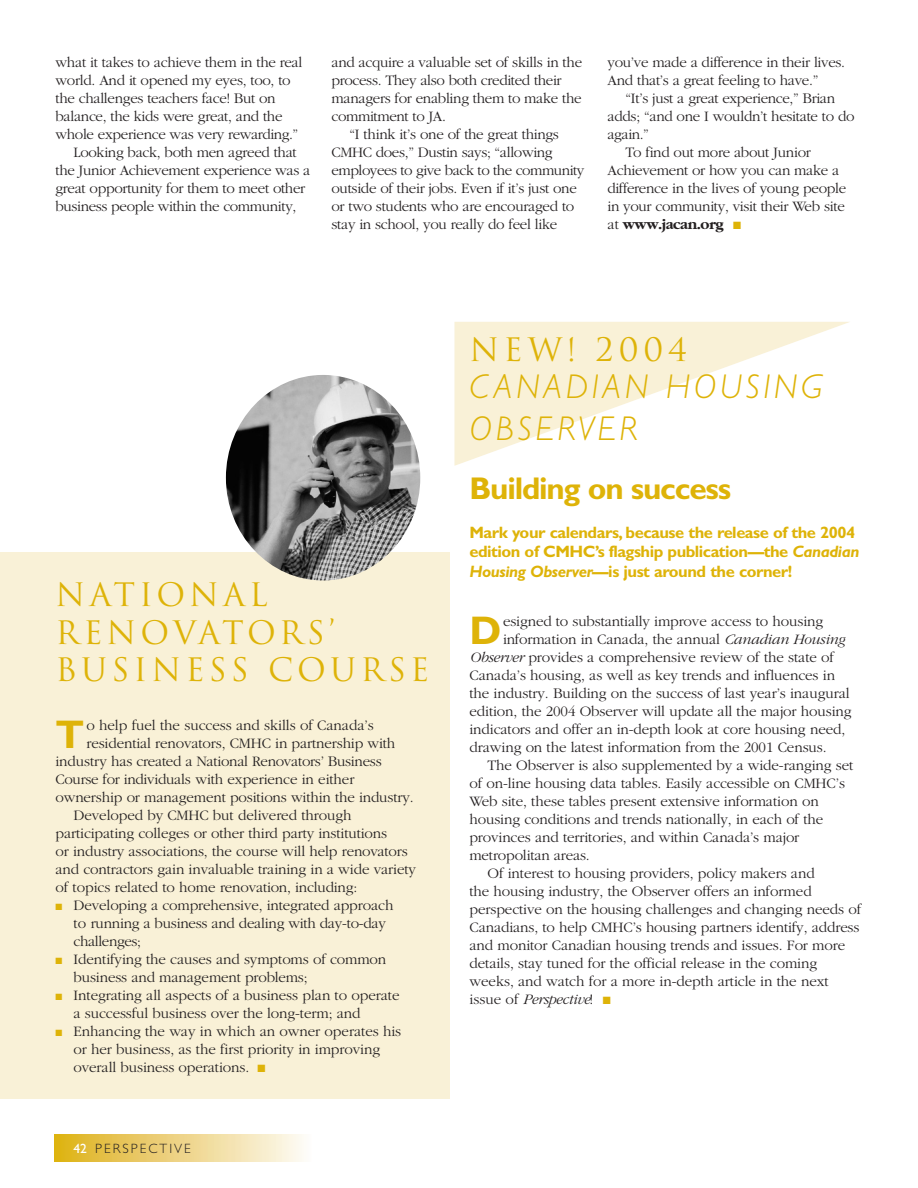
<style>
.page{position:relative;width:918px;height:1188px;background:#fff}
.page>*{position:absolute;margin:0;border:0;box-sizing:border-box;transform-origin:0 0}
.t1{font:700 40.05px "Gill Sans";color:#deb308}
.t2{font:italic 300 34.5px/41.4px "Gill Sans";letter-spacing:.105em;color:#deb308}
.t3{font:31.5px/37.8px "Trajan";letter-spacing:.13em;color:#deb308}
.t4{font:700 31.5px "Gill Sans";letter-spacing:-.04em;color:#deb308}
.t5{font:700 16.5px/19.5px "Gill Sans";letter-spacing:-.03em;color:#deb308}
.t6{font:300 15px/18px "Garamond";letter-spacing:-.005em;color:#231f20}
.t7{font:300 15px "Garamond";letter-spacing:-.025em;color:#231f20}
.t8{font:300 15px "Garamond";letter-spacing:-.03em;color:#231f20}
.t9{font:italic 300 15px "Garamond";letter-spacing:-.015em;color:#231f20}
.t10{font:700 15px "Garamond";letter-spacing:-.035em;color:#231f20}
.t11{font:300 13.5px "Gill Sans";letter-spacing:.15em;color:#231f20}
.s1{font-weight:300}
.s2{color:#deb308}
.s3{font-weight:400;color:#fff}
.s4{font-style:italic}
.s5{font-style:normal}
</style>
<div class="page">
<svg style="left:454px;top:322px;width:395px;height:144px"></svg>
<div style="left:0;top:552px;width:450px;height:547px;background:#f9f1d7"></div>
<svg style="left:54px;top:1135px;width:249px;height:27px"></svg>
<img style="left:226px;top:375px;width:194px;height:206px;border-radius:50%">
<p class="t6" style="left:56px;top:54px;width:248px">what it takes to achieve them in the real</p>
<p class="t6" style="left:56px;top:72px;width:237px">world. And it opened my eyes, too, to</p>
<p class="t6" style="left:56px;top:90px;width:222px">the challenges teachers face! But on</p>
<p class="t6" style="left:56px;top:108px;width:229px">balance, the kids were great, and the</p>
<p class="t6" style="left:56px;top:126px;width:244px">whole experience was very rewarding.”</p>
<p class="t6" style="left:74px;top:144px;width:225px">Looking back, both men agreed that</p>
<p class="t6" style="left:55px;top:162px;width:256px">the Junior Achievement experience was a</p>
<p class="t6" style="left:55px;top:180px;width:251px">great opportunity for them to meet other</p>
<p class="t7" style="left:55px;top:200px;width:242px">business people within the community,</p>
<p class="t6" style="left:332px;top:54px;width:252px">and acquire a valuable set of skills in the</p>
<p class="t7" style="left:332px;top:74px;width:232px">process. They also both credited their</p>
<p class="t6" style="left:332px;top:90px;width:252px">managers for enabling them to make the</p>
<p class="t7" style="left:332px;top:110px;width:116px">commitment to JA.</p>
<p class="t6" style="left:350px;top:126px;width:211px">“I think it’s one of the great things</p>
<p class="t7" style="left:332px;top:146px;width:223px">CMHC does,” Dustin says; “allowing</p>
<p class="t8" style="left:332px;top:164px;width:254px">employees to give back to the community</p>
<p class="t6" style="left:332px;top:180px;width:247px">outside of their jobs. Even if it’s just one</p>
<p class="t6" style="left:332px;top:198px;width:244px">or two students who are encouraged to</p>
<p class="t6" style="left:332px;top:216px;width:227px">stay in school, you really do feel like</p>
<p class="t6" style="left:608px;top:54px;width:239px">you’ve made a difference in their lives.<br>And that’s a great feeling to have.”</p>
<p class="t7" style="left:626px;top:92px;width:211px">“It’s just a great experience,” Brian</p>
<p class="t6" style="left:608px;top:108px;width:249px">adds; “and one I wouldn’t hesitate to do</p>
<p class="t6" style="left:608px;top:126px;width:43px">again.”</p>
<p class="t6" style="left:626px;top:144px;width:187px">To find out more about Junior</p>
<p class="t6" style="left:608px;top:162px;width:234px">Achievement or how you can make a</p>
<p class="t6" style="left:608px;top:180px;width:240px">difference in the lives of young people</p>
<p class="t6" style="left:608px;top:198px;width:239px">in your community, visit their Web site</p>
<p class="t10" style="left:607px;top:218px;width:135px"><span class="s1">at</span> www.jacan.org <span class="s2">■</span></p>
<h3 class="t3" style="left:470px;top:331px;width:220px">NEW! 2004</h3>
<h2 class="t2" style="left:470px;top:369px;width:355px">CANADIAN HOUSING<br>OBSERVER</h2>
<h3 class="t3" style="left:56px;top:576px;width:375px">NATIONAL<br>RENOVATORS’<br>BUSINESS COURSE</h3>
<h1 class="t1" style="left:56px;top:721px;width:30px">T</h1>
<p class="t6" style="left:86px;top:717px;width:289px">o help fuel the success and skills of Canada’s</p>
<p class="t6" style="left:86px;top:735px;width:310px">residential renovators, CMHC in partnership with</p>
<p class="t6" style="left:56px;top:753px;width:328px">industry has created a National Renovators’ Business</p>
<p class="t6" style="left:56px;top:771px;width:300px">Course for individuals with experience in either</p>
<p class="t6" style="left:56px;top:789px;width:360px">ownership or management positions within the industry.</p>
<p class="t6" style="left:74px;top:807px;width:280px">Developed by CMHC but delivered through</p>
<p class="t6" style="left:56px;top:825px;width:333px">participating colleges or other third party institutions</p>
<p class="t6" style="left:56px;top:843px;width:354px">or industry associations, the course will help renovators</p>
<p class="t6" style="left:56px;top:861px;width:362px">and contractors gain invaluable training in a wide variety</p>
<p class="t6" style="left:56px;top:879px;width:303px">of topics related to home renovation, including:</p>
<p class="t6" style="left:74px;top:897px;width:322px;text-indent:-18px"><span class="s2">■</span> Developing a comprehensive, integrated approach to running a business and dealing with day-to-day challenges;</p>
<p class="t6" style="left:74px;top:951px;width:314px;text-indent:-18px"><span class="s2">■</span> Identifying the causes and symptoms of common business and management problems;</p>
<p class="t6" style="left:74px;top:987px;width:328px;text-indent:-18px"><span class="s2">■</span> Integrating all aspects of a business plan to operate a successful business over the long-term; and</p>
<p class="t6" style="left:74px;top:1023px;width:329px;text-indent:-18px"><span class="s2">■</span> Enhancing the way in which an owner operates his or her business, as the first priority in improving overall business operations. <span class="s2">■</span></p>
<p class="t11" style="left:74px;top:1144px;width:119px"><span class="s3">42</span> PERSPECTIVE</p>
<h3 class="t4" style="left:470px;top:477px;width:263px">Building on success</h3>
<p class="t5" style="left:470px;top:524px;width:392px">Mark your calendars, because the release of the 2004 edition of CMHC’s flagship publication—the <span class="s4">Canadian<br>Housing Observer</span>—is just around the corner!</p>
<h1 class="t1" style="left:470px;top:617px;width:34px">D</h1>
<p class="t6" style="left:503px;top:613px;width:322px">esigned to substantially improve access to housing</p>
<p class="t6" style="left:503px;top:631px;width:344px">information in Canada, the annual <span class="s4">Canadian Housing</span></p>
<p class="t6" style="left:470px;top:649px;width:366px"><span class="s4">Observer</span> provides a comprehensive review of the state of</p>
<p class="t6" style="left:470px;top:667px;width:367px">Canada’s housing, as well as key trends and influences in</p>
<p class="t6" style="left:470px;top:685px;width:382px">the industry. Building on the success of last year’s inaugural</p>
<p class="t6" style="left:470px;top:703px;width:384px">edition, the 2004 Observer will update all the major housing</p>
<p class="t6" style="left:470px;top:721px;width:377px">indicators and offer an in-depth look at core housing need,</p>
<p class="t6" style="left:470px;top:739px;width:359px">drawing on the latest information from the 2001 Census.</p>
<p class="t6" style="left:488px;top:757px;width:367px">The Observer is also supplemented by a wide-ranging set</p>
<p class="t6" style="left:470px;top:775px;width:377px">of on-line housing data tables. Easily accessible on CMHC’s</p>
<p class="t6" style="left:470px;top:793px;width:351px">Web site, these tables present extensive information on</p>
<p class="t6" style="left:470px;top:811px;width:355px">housing conditions and trends nationally, in each of the</p>
<p class="t6" style="left:470px;top:829px;width:331px">provinces and territories, and within Canada’s major</p>
<p class="t6" style="left:470px;top:847px;width:122px">metropolitan areas.</p>
<p class="t6" style="left:488px;top:865px;width:329px">Of interest to housing providers, policy makers and</p>
<p class="t6" style="left:470px;top:883px;width:344px">the housing industry, the Observer offers an informed</p>
<p class="t6" style="left:470px;top:901px;width:393px">perspective on the housing challenges and changing needs of</p>
<p class="t6" style="left:470px;top:919px;width:391px">Canadians, to help CMHC’s housing partners identify, address</p>
<p class="t6" style="left:470px;top:937px;width:377px">and monitor Canadian housing trends and issues. For more</p>
<p class="t6" style="left:470px;top:955px;width:349px">details, stay tuned for the official release in the coming</p>
<p class="t6" style="left:470px;top:973px;width:361px">weeks, and watch for a more in-depth article in the next</p>
<p class="t9" style="left:470px;top:994px;width:143px"><span class="s5">issue of</span> Perspective<span class="s5">!</span> <span class="s2">■</span></p>
</div>
